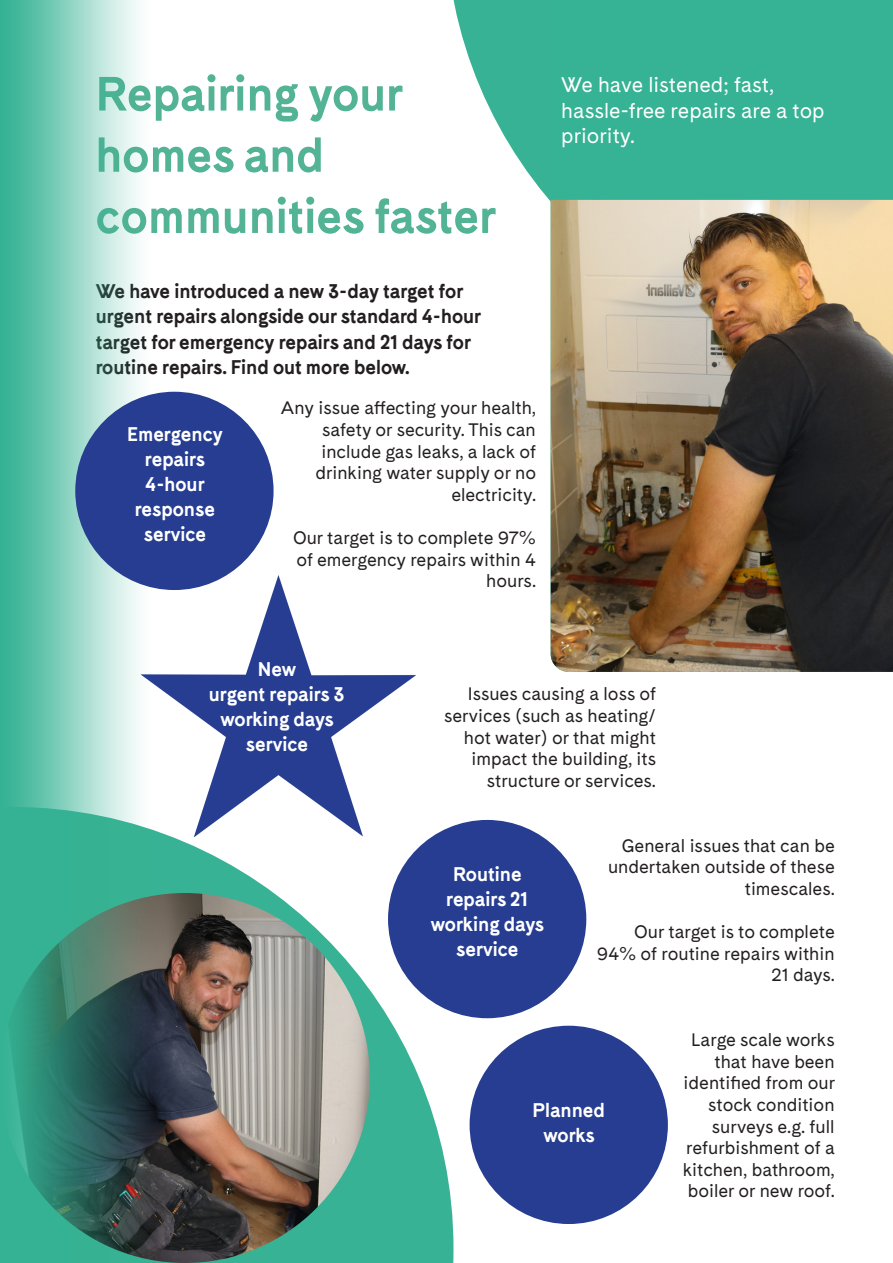
<style>
.page{position:relative;width:893px;height:1263px;background:#fff}
.page>*{position:absolute;margin:0;border:0;box-sizing:border-box;transform-origin:0 0}
.t1{font:700 51px/61.2px "Cadiz";color:#53b395}
.t2{font:700 21px/25.2px "Cadiz";color:#231f20}
.t3{font:700 21px/25.2px "Cadiz";color:#fff;text-align:center}
.t4{font:21px/25.2px "Cadiz";color:#fff}
.t5{font:18px/21.6px "Cadiz";color:#231f20;text-align:right}
</style>
<div class="page">
<img style="left:152px;top:568px;width:264px;height:239px">
<div style="left:470px;top:1026px;width:198px;height:198px;background:#263d91;border-radius:50%"></div>
<div style="left:388px;top:820px;width:198px;height:198px;background:#263d91;border-radius:50%"></div>
<svg style="left:453px;top:0;width:98px;height:357px"></svg>
<svg style="left:152px;top:807px;width:301px;height:456px"></svg>
<div style="left:551px;top:0;width:342px;height:200px;background:#36b294"></div>
<img style="left:551px;top:200px;width:342px;height:472px">
<img style="left:0;top:893px;width:370px;height:370px;border-radius:185px">
<img style="left:0;top:0;width:152px;height:1263px">
<div style="left:75px;top:392px;width:199px;height:198px;background:#263d91;border-radius:50%"></div>
<p class="t1" style="left:96px;top:63px;width:402px">Repairing your homes and communities faster</p>
<p class="t4" style="left:561px;top:74px;width:265px">We have listened; fast, hassle-free repairs are a top priority.</p>
<p class="t2" style="left:96px;top:278px;width:387px">We have introduced a new 3-day target for urgent repairs alongside our standard 4-hour target for emergency repairs and 21 days for routine repairs. Find out more below.</p>
<p class="t3" style="left:127px;top:421px;width:97px">Emergency repairs<br>4-hour response service</p>
<p class="t5" style="left:281px;top:398px;width:257px">Any issue affecting your health, safety or security. This can include gas leaks, a lack of drinking water supply or no electricity.</p>
<p class="t5" style="left:293px;top:528px;width:245px">Our target is to complete 97% of emergency repairs within 4 hours.</p>
<p class="t3" style="left:209px;top:656px;width:137px">New<br>urgent repairs 3 working days service</p>
<p class="t5" style="left:444px;top:684px;width:213px">Issues causing a loss of services (such as heating/ hot water) or that might impact the building, its structure or services.</p>
<p class="t3" style="left:431px;top:861px;width:115px">Routine repairs 21 working days service</p>
<p class="t5" style="left:608px;top:835px;width:228px">General issues that can be undertaken outside of these timescales.</p>
<p class="t5" style="left:597px;top:922px;width:239px">Our target is to complete<br>94% of routine repairs within<br>21 days.</p>
<p class="t3" style="left:533px;top:1097px;width:74px">Planned works</p>
<p class="t5" style="left:683px;top:1030px;width:154px">Large scale works that have been identified from our stock condition surveys e.g. full refurbishment of a kitchen, bathroom, boiler or new roof.</p>
</div>
